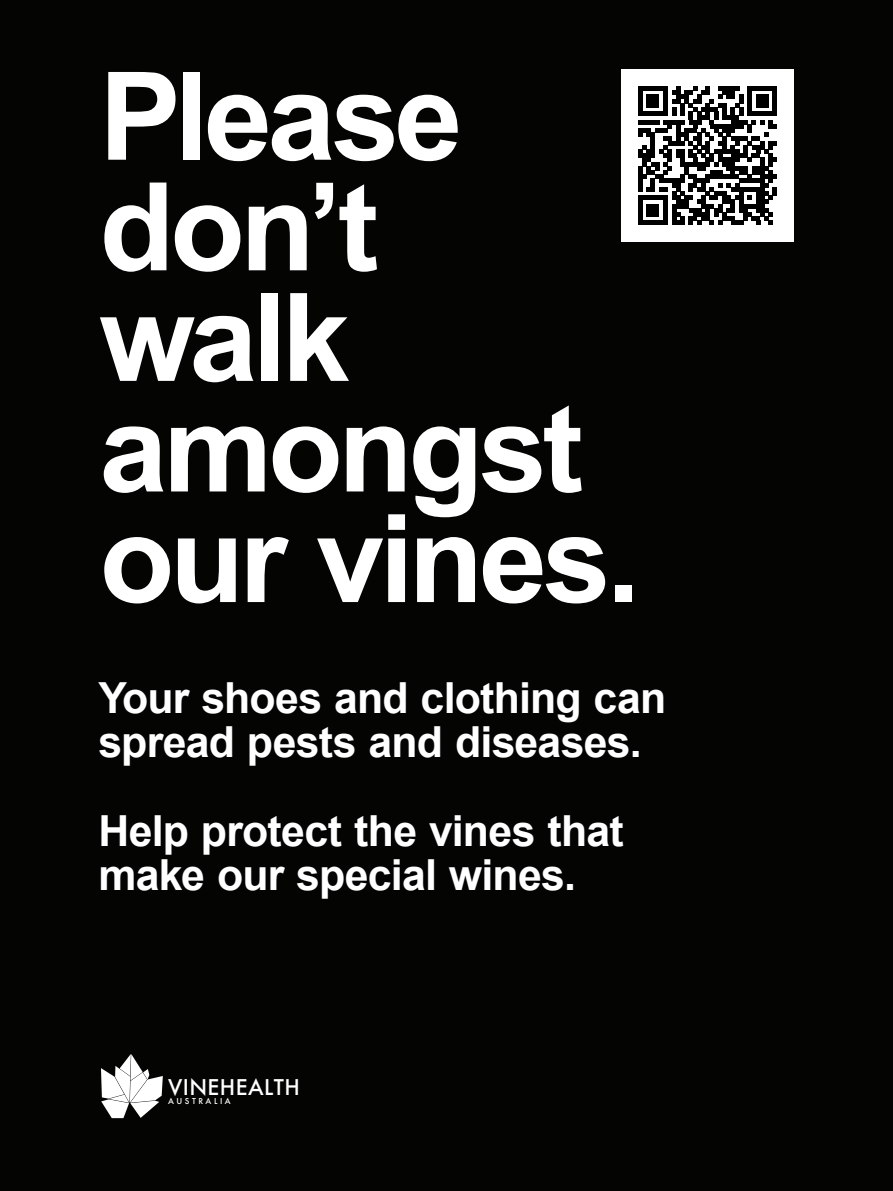
<style>
.page{position:relative;width:893px;height:1191px;background:#040503}
.page>*{position:absolute;margin:0;border:0;box-sizing:border-box;transform-origin:0 0}
.t1{font:700 122.53px/110.5px "Arial";letter-spacing:-.04em;color:#fff}
.t2{font:700 42.8px/44.1px "Arial";letter-spacing:-.02em;color:#fff}
.t3{font:500 21.07px "Futura";letter-spacing:.02em;color:#fff}
.t4{font:500 7.91px "Futura";letter-spacing:.32em;color:#fff}
</style>
<div class="page">
<svg style="left:101px;top:1054px;width:62px;height:64px"></svg>
<div style="left:621px;top:69px;width:173px;height:173px;background:#fff"></div>
<svg style="left:638px;top:86px;width:139px;height:139px"></svg>
<p class="t1" style="left:99px;top:66px;width:542px">Please don’t walk amongst our vines.</p>
<p class="t2" style="left:98px;top:677px;width:569px">Your shoes and clothing can spread pests and diseases.</p>
<p class="t2" style="left:98px;top:810px;width:527px">Help protect the vines that make our special wines.</p>
<p class="t3" style="left:168px;top:1072px;width:133px">VINEHEALTH</p>
<p class="t4" style="left:168px;top:1095px;width:64px">AUSTRALIA</p>
</div>
